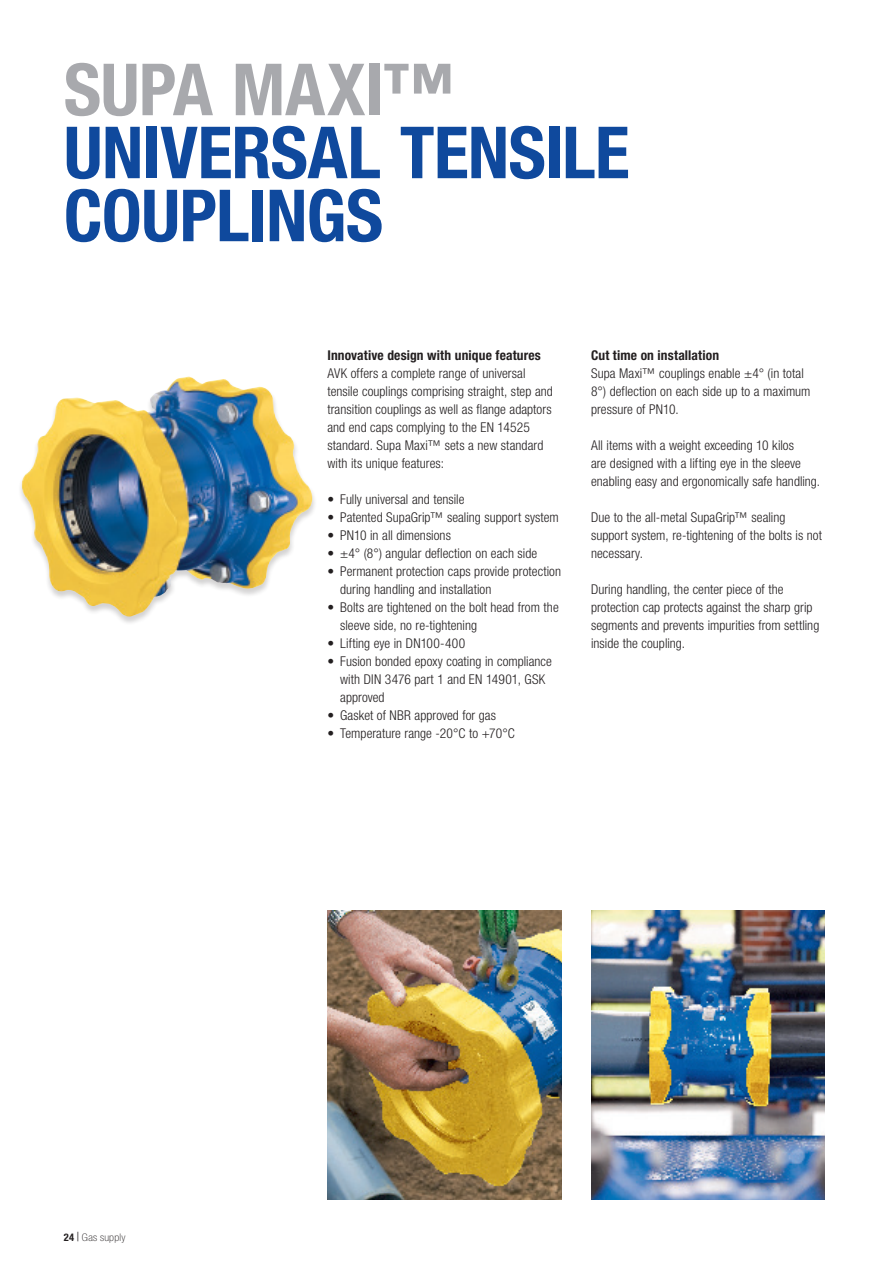
<style>
.page{position:relative;width:893px;height:1263px;background:#fff}
.page>*{position:absolute;margin:0;border:0;box-sizing:border-box;transform-origin:0 0}
.HEADLINE_BLUE{font:700 condensed 72px/63px "Helvetica Neue LT Pro";letter-spacing:-.01em;color:#0f499d}
.HEADLINE_BLUE-2{font:700 condensed 72px "Helvetica Neue LT Pro";letter-spacing:-.005em;color:#a8a9ad}
.BODY{font:300 condensed 13.5px/18px "Helvetica Neue LT Pro";letter-spacing:.005em;color:#231f20}
.SUB_HEADLINES{font:700 condensed 13.5px "Helvetica Neue LT Pro";letter-spacing:.01em;color:#231f20}
.t1{font:100 condensed 10.5px "Helvetica Neue LT Pro";letter-spacing:.02em;color:#231f20;scale:1.1 1}
.s1{font-weight:700}
.s2{font-family:"Times New Roman";font-weight:700;font-stretch:normal}
</style>
<div class="page">
<div style="left:18px;top:376px;width:300px;height:249px;background:#231f20;opacity:.2"></div>
<img style="left:22px;top:377px;width:166px;height:229px">
<img style="left:327px;top:910px;width:234px;height:289px">
<img style="left:591px;top:910px;width:234px;height:289px">
<p class="HEADLINE_BLUE-2" style="left:64px;top:46px;width:391px">SUPA MAXI™</p>
<p class="HEADLINE_BLUE" style="left:64px;top:120px;width:567px">UNIVERSAL TENSILE<br>COUPLINGS</p>
<p class="t1" style="left:64px;top:1231px;width:58px"><span class="s1">24</span> <span class="s2">|</span> Gas supply</p>
<p class="SUB_HEADLINES" style="left:327px;top:347px;width:215px">Innovative design with unique features</p>
<p class="BODY" style="left:327px;top:364px;width:227px">AVK offers a complete range of universal tensile couplings comprising straight, step and transition couplings as well as flange adaptors and end caps complying to the EN 14525 standard. Supa Maxi™ sets a new standard with its unique features:</p>
<p class="BODY" style="left:327px;top:490px;width:139px">• Fully universal and tensile</p>
<p class="BODY" style="left:327px;top:508px;width:233px">• Patented SupaGrip™ sealing support system</p>
<p class="BODY" style="left:327px;top:526px;width:125px">• PN10 in all dimensions</p>
<p class="BODY" style="left:327px;top:544px;width:211px">• ±4° (8°) angular deflection on each side</p>
<p class="BODY" style="left:340px;top:562px;width:222px;text-indent:-13px">• Permanent protection caps provide protection during handling and installation</p>
<p class="BODY" style="left:340px;top:598px;width:220px;text-indent:-13px">• Bolts are tightened on the bolt head from the sleeve side, no re-tightening</p>
<p class="BODY" style="left:327px;top:634px;width:139px">• Lifting eye in DN100-400</p>
<p class="BODY" style="left:340px;top:652px;width:213px;text-indent:-13px">• Fusion bonded epoxy coating in compliance with DIN 3476 part 1 and EN 14901, GSK approved</p>
<p class="BODY" style="left:327px;top:706px;width:170px">• Gasket of NBR approved for gas</p>
<p class="BODY" style="left:327px;top:724px;width:189px">• Temperature range -20°C to +70°C</p>
<p class="SUB_HEADLINES" style="left:591px;top:347px;width:130px">Cut time on installation</p>
<p class="BODY" style="left:591px;top:364px;width:221px">Supa Maxi™ couplings enable ±4° (in total<br>8°) deflection on each side up to a maximum pressure of PN10.</p>
<p class="BODY" style="left:591px;top:436px;width:231px">All items with a weight exceeding 10 kilos<br>are designed with a lifting eye in the sleeve enabling easy and ergonomically safe handling.</p>
<p class="BODY" style="left:591px;top:508px;width:232px">Due to the all-metal SupaGrip™ sealing support system, re-tightening of the bolts is not necessary.</p>
<p class="BODY" style="left:591px;top:580px;width:230px">During handling, the center piece of the protection cap protects against the sharp grip segments and prevents impurities from settling inside the coupling.</p>
</div>
